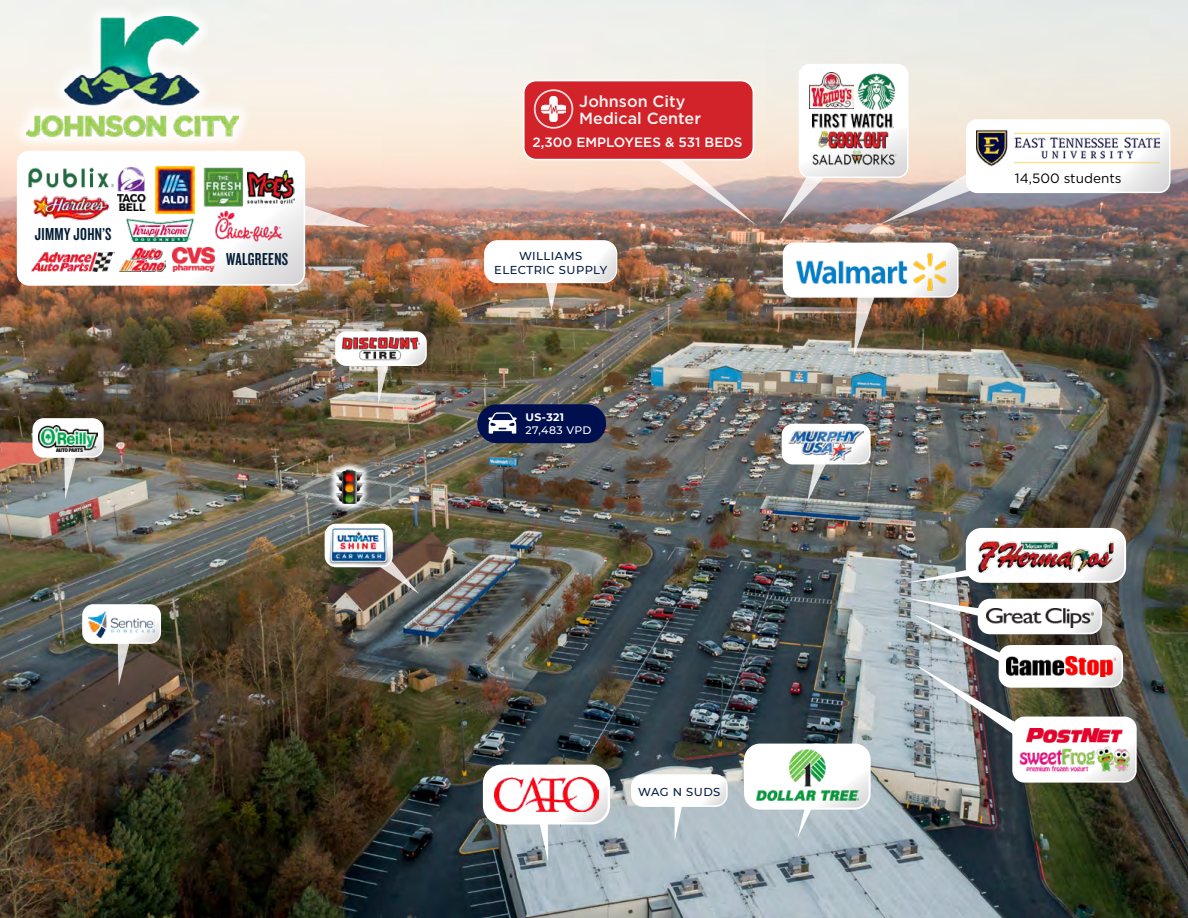
<style>
.page{position:relative;width:1188px;height:918px;background:#fff}
.page>*{position:absolute;margin:0;border:0;box-sizing:border-box;transform-origin:0 0}
.t1{font:18px "Knockout HTF48 Featherweight";letter-spacing:.02em;color:#051e36}
.t2{font:500 16.2px/16.2px "Gotham";color:#fff}
.t3{font:500 13.5px "Gotham";color:#fff}
.t4{font:13.5px "Gotham";color:#000}
.t5{font:500 11.55px/13.8px "Montserrat";letter-spacing:.04em;color:#051c42;text-align:center}
.t6{font:500 10.8px "Montserrat";letter-spacing:.035em;color:#fff}
.t7{font:700 10.8px "Montserrat";color:#fff}
</style>
<div class="page">
<img style="left:0;top:0;width:1188px;height:918px">
<svg style="left:644px;top:150px;width:112px;height:75px;background:#cbb3ad"></svg>
<svg style="left:782px;top:424px;width:88px;height:78px"></svg>
<div style="left:782px;top:424px;width:89px;height:40px;border:1px solid #fff;border-radius:10px"></div>
<img style="left:784px;top:243px;width:174px;height:114px">
<div style="left:783px;top:243px;width:176px;height:55px;border:1px solid #fff;border-radius:10px"></div>
<svg style="left:325px;top:524px;width:94px;height:70px;background:#6a5d4d"></svg>
<div style="left:325px;top:524px;width:68px;height:43px;border:1px solid #fff;border-radius:10px"></div>
<svg style="left:33px;top:419px;width:70px;height:81px"></svg>
<div style="left:32px;top:418px;width:72px;height:40px;border:1px solid #fff;border-radius:10px"></div>
<img style="left:336px;top:332px;width:90px;height:72px">
<div style="left:335px;top:331px;width:92px;height:35px;border:1px solid #fff;border-radius:10px"></div>
<svg style="left:83px;top:605px;width:77px;height:81px"></svg>
<div style="left:82px;top:604px;width:79px;height:40px;border:1px solid #fff;border-radius:10px"></div>
<svg style="left:779px;top:65px;width:391px;height:160px"></svg>
<div style="left:966px;top:119px;width:204px;height:74px;border:1px solid #fff;border-radius:10px"></div>
<div style="left:524px;top:81px;width:229px;height:79px;background:#d2232a;border-radius:13px"></div>
<div style="left:523px;top:80px;width:231px;height:81px;border:2px solid #fff;border-radius:13px"></div>
<svg style="left:327px;top:460px;width:44px;height:53px"></svg>
<img style="left:336px;top:469px;width:27px;height:35px">
<div style="left:477px;top:404px;width:129px;height:39px;background:#00104f;border-radius:19px"></div>
<svg style="left:488px;top:412px;width:29px;height:22px"></svg>
<div style="left:11px;top:1px;width:243px;height:151px;background:#fff;opacity:.87"></div>
<img style="left:27px;top:17px;width:211px;height:122px">
<svg style="left:535px;top:90px;width:37px;height:38px"></svg>
<div style="left:534px;top:89px;width:39px;height:40px;border:2px solid #fff;border-radius:50%"></div>
<img style="left:542px;top:97px;width:24px;height:24px">
<img style="left:484px;top:766px;width:125px;height:97px">
<div style="left:483px;top:765px;width:127px;height:60px;border:2px solid #fff;border-radius:18px"></div>
<svg style="left:745px;top:745px;width:125px;height:93px"></svg>
<div style="left:744px;top:744px;width:127px;height:66px;border:2px solid #fff;border-radius:15px"></div>
<svg style="left:632px;top:775px;width:95px;height:66px"></svg>
<div style="left:631px;top:774px;width:97px;height:33px;border:2px solid #fff;border-radius:11px"></div>
<img style="left:906px;top:529px;width:219px;height:54px">
<div style="left:966px;top:528px;width:160px;height:55px;border:2px solid #fff;border-radius:15px"></div>
<img style="left:907px;top:598px;width:229px;height:184px">
<div style="left:1012px;top:717px;width:125px;height:66px;border:2px solid #fff;border-radius:11px"></div>
<img style="left:495px;top:777px;width:103px;height:35px">
<img style="left:756px;top:749px;width:103px;height:51px">
<img style="left:974px;top:538px;width:144px;height:35px">
<img style="left:987px;top:609px;width:106px;height:19px">
<img style="left:1006px;top:656px;width:109px;height:21px">
<img style="left:1026px;top:729px;width:97px;height:14px">
<img style="left:1020px;top:746px;width:109px;height:26px">
<img style="left:485px;top:241px;width:132px;height:70px">
<div style="left:484px;top:240px;width:133px;height:43px;border:1px solid #fff;border-radius:13px"></div>
<svg style="left:18px;top:152px;width:352px;height:133px"></svg>
<div style="left:17px;top:151px;width:288px;height:135px;border:2px solid #fff;border-radius:11px"></div>
<img style="left:215px;top:211px;width:68px;height:31px">
<img style="left:248px;top:170px;width:47px;height:34px">
<img style="left:201px;top:165px;width:44px;height:44px">
<img style="left:120px;top:248px;width:46px;height:24px">
<img style="left:32px;top:252px;width:83px;height:20px">
<img style="left:789px;top:431px;width:75px;height:29px">
<img style="left:796px;top:254px;width:149px;height:36px">
<img style="left:329px;top:527px;width:60px;height:38px">
<img style="left:38px;top:425px;width:59px;height:27px">
<img style="left:342px;top:338px;width:77px;height:23px">
<img style="left:88px;top:612px;width:66px;height:26px">
<img style="left:977px;top:130px;width:183px;height:36px">
<img style="left:813px;top:111px;width:81px;height:17px">
<img style="left:808px;top:150px;width:90px;height:16px">
<img style="left:857px;top:74px;width:39px;height:37px">
<img style="left:810px;top:73px;width:43px;height:36px">
<img style="left:818px;top:130px;width:70px;height:18px">
<img style="left:29px;top:168px;width:85px;height:19px">
<img style="left:32px;top:193px;width:78px;height:30px">
<img style="left:118px;top:168px;width:29px;height:42px">
<img style="left:125px;top:219px;width:71px;height:23px">
<img style="left:155px;top:166px;width:40px;height:48px">
<img style="left:173px;top:248px;width:42px;height:24px">
<h1 class="t1" style="left:35px;top:225px;width:78px">JIMMY JOHN’S</h1>
<h1 class="t1" style="left:226px;top:250px;width:64px">WALGREENS</h1>
<h2 class="t2" style="left:579px;top:93px;width:123px">Johnson City<br>Medical Center</h2>
<p class="t3" style="left:533px;top:133px;width:211px">2,300 EMPLOYEES &amp; 531 BEDS</p>
<p class="t5" style="left:494px;top:248px;width:114px">WILLIAMS<br>ELECTRIC SUPPLY</p>
<p class="t7" style="left:526px;top:410px;width:40px">US-321</p>
<p class="t6" style="left:526px;top:423px;width:68px">27,483 VPD</p>
<p class="t5" style="left:638px;top:785px;width:84px">WAG N SUDS</p>
<p class="t4" style="left:1015px;top:171px;width:108px">14,500 students</p>
</div>
